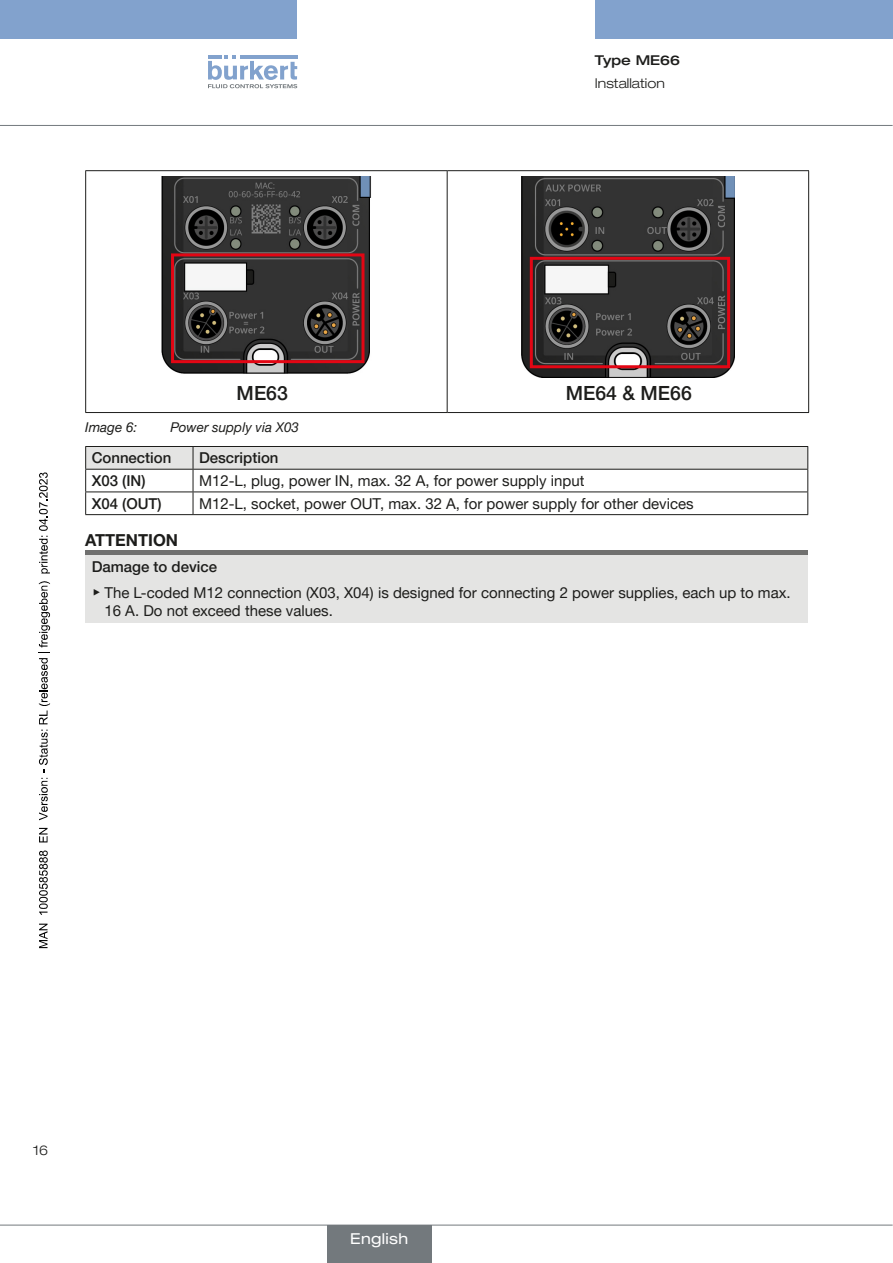
<style>
.page{position:relative;width:893px;height:1263px;background:#fff}
.page>*{position:absolute;margin:0;border:0;box-sizing:border-box;transform-origin:0 0}
.t1{font:500 19.5px "Helvetica Neue LTW1 G";color:#1d1d1b}
.t2{font:700 16.5px "Helvetica Neue LTW1 G";color:#1d1d1b}
.t3{font:15px/26.5px "Helvetica Neue LTW1 G";color:#1d1d1b}
.t4{font:500 15px "Helvetica Neue LTW1 G";color:#1d1d1b}
.t5{font:expanded 15px "Helvetica Neue LTW1 G";letter-spacing:.025em;color:#fff}
.t6{font:italic 13.5px "Helvetica Neue LTW1 G";color:#1d1d1b}
.t7{font:300 expanded 13.5px "Helvetica Neue LTW1 G";color:#1d1d1b}
.t8{font:500 expanded 13.5px "Helvetica Neue LTW1 G";color:#1d1d1b}
.s1{font-weight:500}
.s2{font-family:"Arial Unicode MS"}
</style>
<div class="page">
<div style="left:0;top:0;width:297px;height:38px;background:#82a2cd"></div>
<div style="left:595px;top:0;width:298px;height:38px;background:#82a2cd"></div>
<svg style="left:208px;top:55px;width:89px;height:33px"></svg>
<hr style="left:0;top:125px;width:893px;height:1px;background:#73797d">
<hr style="left:85px;top:170px;width:362px;height:1px;background:#1d1d1b">
<hr style="left:85px;top:171px;width:1px;height:241px;background:#1d1d1b">
<hr style="left:447px;top:170px;width:362px;height:1px;background:#1d1d1b">
<hr style="left:447px;top:171px;width:1px;height:241px;background:#1d1d1b">
<hr style="left:808px;top:171px;width:1px;height:241px;background:#1d1d1b">
<hr style="left:85px;top:412px;width:362px;height:1px;background:#1d1d1b">
<hr style="left:447px;top:412px;width:362px;height:1px;background:#1d1d1b">
<img style="left:161px;top:177px;width:210px;height:197px">
<div style="left:171px;top:253px;width:193px;height:110px;border:3px solid #e30614"></div>
<img style="left:522px;top:177px;width:212px;height:201px">
<div style="left:530px;top:257px;width:200px;height:111px;border:3px solid #e30614"></div>
<svg style="left:85px;top:446px;width:723px;height:68px"></svg>
<hr style="left:85px;top:514px;width:108px;height:1px;background:#1d1d1b">
<hr style="left:193px;top:514px;width:615px;height:1px;background:#1d1d1b">
<div style="left:85px;top:550px;width:723px;height:5px;background:#70706f"></div>
<div style="left:85px;top:555px;width:723px;height:68px;background:#e4e4e3"></div>
<hr style="left:0;top:1225px;width:893px;height:1px;background:#73797d">
<div style="left:327px;top:1225px;width:104px;height:38px;background:#73797d"></div>
<svg style="left:39px;top:924px;width:9px;height:24px"></svg>
<svg style="left:39px;top:850px;width:9px;height:65px"></svg>
<svg style="left:39px;top:828px;width:9px;height:14px"></svg>
<svg style="left:39px;top:581px;width:11px;height:239px"></svg>
<svg style="left:39px;top:472px;width:11px;height:101px"></svg>
<p class="t8" style="left:595px;top:51px;width:87px">Type ME66</p>
<p class="t7" style="left:595px;top:75px;width:71px">Installation</p>
<h1 class="t1" style="left:237px;top:382px;width:53px">ME63</h1>
<h1 class="t1" style="left:566px;top:381px;width:128px">ME64 &amp; ME66</h1>
<p class="t6" style="left:85px;top:418px;width:54px">Image 6:</p>
<p class="t6" style="left:170px;top:418px;width:130px">Power supply via X03</p>
<p class="t4" style="left:92px;top:449px;width:81px">Connection</p>
<p class="t4" style="left:199px;top:449px;width:81px">Description</p>
<p class="t4" style="left:92px;top:472px;width:55px">X03 (IN)</p>
<p class="t3" style="left:199px;top:467px;width:387px">M12-L, plug, power IN, max. 32 A, for power supply input</p>
<p class="t4" style="left:92px;top:494px;width:72px">X04 (OUT)</p>
<p class="t3" style="left:199px;top:490px;width:496px">M12-L, socket, power OUT, max. 32 A, for power supply for other devices</p>
<p class="t2" style="left:85px;top:530px;width:94px">ATTENTION</p>
<p class="t3" style="left:92px;top:553px;width:700px"><span class="s1">Damage to device<br></span><span class="s2">▶</span> The L-coded M12 connection (X03, X04) is designed for connecting 2 power supplies, each up to max.</p>
<p class="t3" style="left:104px;top:598px;width:230px">16 A. Do not exceed these values.</p>
<p class="t7" style="left:33px;top:1142px;width:17px">16</p>
<p class="t5" style="left:350px;top:1229px;width:60px">English</p>
</div>
